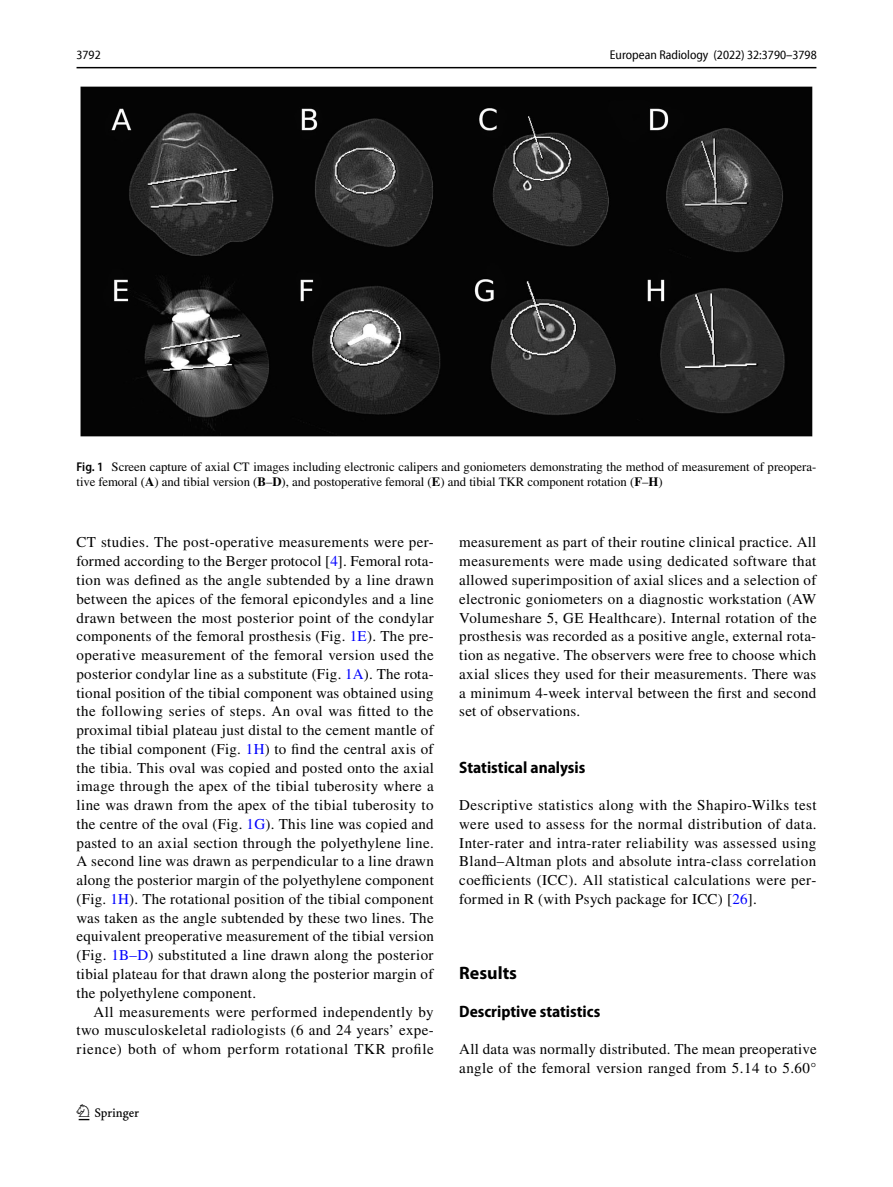
<style>
.page{position:relative;width:893px;height:1187px;background:#fff}
.page>*{position:absolute;margin:0;border:0;box-sizing:border-box;transform-origin:0 0}
.t1{font:22.5px "Springnew Regular 2";color:#000}
.t2{font:700 18px "Myriad Pro";color:#000}
.t3{font:700 semi-condensed 16.5px "Myriad Pro";color:#000}
.t4{font:15px/18.8px "STIX";letter-spacing:.02em;color:#000;text-align:justify}
.t5{font:12.75px/15px "STIX";color:#000}
.t6{font:semi-condensed 12.75px "Myriad Pro Unic";color:#000}
.s1{font-family:"Myriad Pro";font-weight:600;font-stretch:semi-condensed}
.s2{font-weight:700}
.s3{color:#00f}
</style>
<div class="page">
<hr style="left:77px;top:67px;width:739px;height:1px;background:#000">
<img style="left:81px;top:87px;width:731px;height:349px">
<p class="t6" style="left:77px;top:50px;width:26px">3792</p>
<p class="t6" style="left:610px;top:50px;width:208px">European Radiology (2022) 32:3790–3798</p>
<p class="t5" style="left:77px;top:460px;width:741px"><span class="s1">Fig. 1</span> Screen capture of axial CT images including electronic calipers and goniometers demonstrating the method of measurement of preopera&shy;tive femoral (<span class="s2">A</span>) and tibial version (<span class="s2">B</span>–<span class="s2">D</span>), and postoperative femoral (<span class="s2">E</span>) and tibial TKR component rotation (<span class="s2">F</span>–<span class="s2">H</span>)</p>
<p class="t4" style="left:77px;top:534px;width:359px">CT studies. The post-operative measurements were per&shy;formed according to the Berger protocol [<span class="s3">4</span>]. Femoral rota&shy;tion was defined as the angle subtended by a line drawn between the apices of the femoral epicondyles and a line drawn between the most posterior point of the condylar components of the femoral prosthesis (Fig. <span class="s3">1E</span>). The pre&shy;operative measurement of the femoral version used the posterior condylar line as a substitute (Fig. <span class="s3">1A</span>). The rota&shy;tional position of the tibial component was obtained using the following series of steps. An oval was fitted to the proximal tibial plateau just distal to the cement mantle of the tibial component (Fig. <span class="s3">1H</span>) to find the central axis of the tibia. This oval was copied and posted onto the axial image through the apex of the tibial tuberosity where a line was drawn from the apex of the tibial tuberosity to the centre of the oval (Fig. <span class="s3">1G</span>). This line was copied and pasted to an axial section through the polyethylene line.<br>A second line was drawn as perpendicular to a line drawn along the posterior margin of the polyethylene component (Fig. <span class="s3">1H</span>). The rotational position of the tibial component was taken as the angle subtended by these two lines. The equivalent preoperative measurement of the tibial version (Fig. <span class="s3">1B–D</span>) substituted a line drawn along the posterior tibial plateau for that drawn along the posterior margin of the polyethylene component.</p>
<p class="t4" style="left:77px;top:1003px;width:359px;text-indent:17px">All measurements were performed independently by two musculoskeletal radiologists (6 and 24 years’ expe&shy;rience) both of whom perform rotational TKR profile</p>
<h1 class="t1" style="left:79px;top:1104px;width:62px">1 3</h1>
<p class="t4" style="left:459px;top:534px;width:359px">measurement as part of their routine clinical practice. All measurements were made using dedicated software that allowed superimposition of axial slices and a selection of electronic goniometers on a diagnostic workstation (AW Volumeshare 5, GE Healthcare). Internal rotation of the prosthesis was recorded as a positive angle, external rota&shy;tion as negative. The observers were free to choose which axial slices they used for their measurements. There was a minimum 4-week interval between the first and second set of observations.</p>
<p class="t3" style="left:459px;top:757px;width:128px">Statistical analysis</p>
<p class="t4" style="left:459px;top:796px;width:359px">Descriptive statistics along with the Shapiro-Wilks test were used to assess for the normal distribution of data.<br>Inter-rater and intra-rater reliability was assessed using Bland–Altman plots and absolute intra-class correlation coefficients (ICC). All statistical calculations were per&shy;formed in R (with Psych package for ICC) [<span class="s3">26</span>].</p>
<p class="t2" style="left:459px;top:961px;width:59px">Results</p>
<p class="t3" style="left:459px;top:1001px;width:143px">Descriptive statistics</p>
<p class="t4" style="left:459px;top:1040px;width:359px">All data was normally distributed. The mean preoperative angle of the femoral version ranged from 5.14 to 5.60°</p>
</div>
